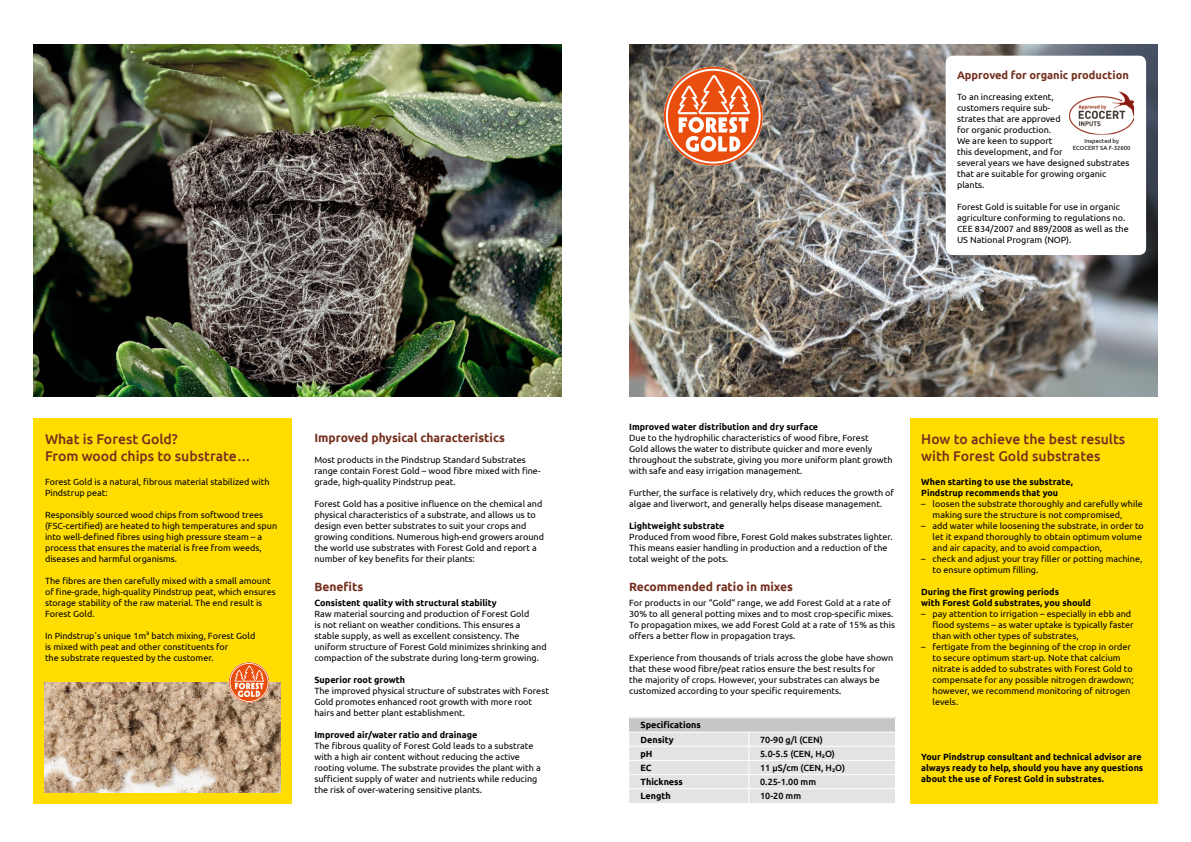
<style>
.page{position:relative;width:1191px;height:842px;background:#fff}
.page>*{position:absolute;margin:0;border:0;box-sizing:border-box;transform-origin:0 0}
.t1{font:500 14px/17px "Ubuntu";color:#742f1e}
.t2{font:700 12px "Ubuntu";color:#742f1e}
.t3{font:700 11px "Ubuntu";color:#742f1e}
.t4{font:9px/11px "Ubuntu";color:#000}
.t5{font:700 9px/11px "Ubuntu";color:#000}
.t6{font:500 9px "Ubuntu";color:#000}
.t7{font:6px/7px "Ubuntu";color:#000;text-align:center}
</style>
<div class="page">
<img style="left:34px;top:45px;width:528px;height:352px">
<svg style="left:629px;top:718px;width:267px;height:85px"></svg>
<img style="left:629px;top:45px;width:528px;height:352px">
<div style="left:945px;top:56px;width:201px;height:199px;background:#fff;border-radius:7px"></div>
<img style="left:1069px;top:92px;width:65px;height:43px">
<div style="left:34px;top:419px;width:258px;height:385px;background:#fd0"></div>
<div style="left:910px;top:419px;width:247px;height:385px;background:#fd0"></div>
<svg style="left:664px;top:67px;width:99px;height:99px"></svg>
<div style="left:704px;top:140px;width:8px;height:8px;background:#e94e0f;border-radius:50%"></div>
<img style="left:45px;top:682px;width:236px;height:110px">
<svg style="left:229px;top:662px;width:40px;height:41px"></svg>
<h1 class="t1" style="left:45px;top:430px;width:207px">What is Forest Gold?<br>From wood chips to substrate…</h1>
<p class="t4" style="left:45px;top:476px;width:226px">Forest Gold is a natural, fibrous material stabilized with<br>Pindstrup peat:</p>
<p class="t4" style="left:45px;top:509px;width:234px">Responsibly sourced wood chips from softwood trees (FSC-certified) are heated to high temperatures and spun into well-defined fibres using high pressure steam – a process that ensures the material is free from weeds, diseases and harmful organisms.</p>
<p class="t4" style="left:45px;top:575px;width:232px">The fibres are then carefully mixed with a small amount of fine-grade, high-quality Pindstrup peat, which ensures storage stability of the raw material. The end result is Forest Gold.</p>
<p class="t4" style="left:45px;top:630px;width:212px">In Pindstrupʼs unique 1m3 batch mixing, Forest Gold is mixed with peat and other constituents for<br>the substrate requested by the customer.</p>
<h2 class="t2" style="left:314px;top:431px;width:192px">Improved physical characteristics</h2>
<p class="t4" style="left:314px;top:454px;width:228px">Most products in the Pindstrup Standard Substrates range contain Forest Gold – wood fibre mixed with fine&shy;grade, high-quality Pindstrup peat.</p>
<p class="t4" style="left:314px;top:498px;width:231px">Forest Gold has a positive influence on the chemical and physical characteristics of a substrate, and allows us to design even better substrates to suit your crops and growing conditions. Numerous high-end growers around the world use substrates with Forest Gold and report a number of key benefits for their plants:</p>
<h2 class="t2" style="left:314px;top:579px;width:50px">Benefits</h2>
<p class="t5" style="left:314px;top:597px;width:184px">Consistent quality with structural stability</p>
<p class="t4" style="left:314px;top:608px;width:234px">Raw material sourcing and production of Forest Gold<br>is not reliant on weather conditions. This ensures a stable supply, as well as excellent consistency. The uniform structure of Forest Gold minimizes shrinking and compaction of the substrate during long-term growing.</p>
<p class="t5" style="left:314px;top:674px;width:92px">Superior root growth</p>
<p class="t4" style="left:314px;top:685px;width:236px">The improved physical structure of substrates with Forest<br>Gold promotes enhanced root growth with more root hairs and better plant establishment.</p>
<p class="t5" style="left:314px;top:729px;width:164px">Improved air/water ratio and drainage</p>
<p class="t4" style="left:314px;top:740px;width:228px">The fibrous quality of Forest Gold leads to a substrate with a high air content without reducing the active rooting volume. The substrate provides the plant with a sufficient supply of water and nutrients while reducing the risk of over-watering sensitive plants.</p>
<p class="t3" style="left:957px;top:68px;width:173px">Approved for organic production</p>
<p class="t4" style="left:957px;top:91px;width:174px">To an increasing extent,<br>customers require sub-<br>strates that are approved<br>for organic production.<br>We are keen to support<br>this development, and for<br>several years we have designed substrates that are suitable for growing organic plants.</p>
<p class="t4" style="left:957px;top:201px;width:173px">Forest Gold is suitable for use in organic agriculture conforming to regulations no.<br>CEE 834/2007 and 889/2008 as well as the US National Program (NOP).</p>
<p class="t7" style="left:1073px;top:137px;width:59px">Inspected by<br>ECOCERT SA F-32600</p>
<p class="t5" style="left:629px;top:421px;width:190px">Improved water distribution and dry surface</p>
<p class="t4" style="left:629px;top:432px;width:265px">Due to the hydrophilic characteristics of wood fibre, Forest<br>Gold allows the water to distribute quicker and more evenly throughout the substrate, giving you more uniform plant growth with safe and easy irrigation management.</p>
<p class="t4" style="left:629px;top:487px;width:266px">Further, the surface is relatively dry, which reduces the growth of algae and liverwort, and generally helps disease management.</p>
<p class="t5" style="left:629px;top:520px;width:97px">Lightweight substrate</p>
<p class="t4" style="left:629px;top:531px;width:265px">Produced from wood fibre, Forest Gold makes substrates lighter.<br>This means easier handling in production and a reduction of the total weight of the pots.</p>
<h2 class="t2" style="left:629px;top:579px;width:165px">Recommended ratio in mixes</h2>
<p class="t4" style="left:629px;top:597px;width:267px">For products in our “Gold“ range, we add Forest Gold at a rate of 30% to all general potting mixes and to most crop-specific mixes.<br>To propagation mixes, we add Forest Gold at a rate of 15% as this offers a better flow in propagation trays.</p>
<p class="t4" style="left:629px;top:652px;width:266px">Experience from thousands of trials across the globe have shown that these wood fibre/peat ratios ensure the best results for<br>the majority of crops. However, your substrates can always be customized according to your specific requirements.</p>
<p class="t5" style="left:640px;top:718px;width:62px;line-height:14.2px">Specifications<br>Density</p>
<p class="t6" style="left:760px;top:734px;width:64px">70-90 g/l (CEN)</p>
<p class="t5" style="left:640px;top:748px;width:14px">pH</p>
<p class="t6" style="left:760px;top:748px;width:76px">5.0-5.5 (CEN, H2O)</p>
<p class="t5" style="left:640px;top:762px;width:13px">EC</p>
<p class="t6" style="left:760px;top:762px;width:86px">11 µS/cm (CEN, H2O)</p>
<p class="t5" style="left:640px;top:776px;width:44px">Thickness</p>
<p class="t6" style="left:760px;top:776px;width:57px">0.25-1.00 mm</p>
<p class="t5" style="left:640px;top:790px;width:32px">Length</p>
<p class="t6" style="left:760px;top:790px;width:42px">10-20 mm</p>
<h1 class="t1" style="left:921px;top:430px;width:206px">How to achieve the best results with Forest Gold substrates</h1>
<p class="t5" style="left:921px;top:476px;width:153px">When starting to use the substrate,<br>Pindstrup recommends that you</p>
<p class="t4" style="left:932px;top:498px;width:212px;text-indent:-11px">– loosen the substrate thoroughly and carefully while making sure the structure is not compromised,</p>
<p class="t4" style="left:932px;top:520px;width:213px;text-indent:-11px">– add water while loosening the substrate, in order to let it expand thoroughly to obtain optimum volume and air capacity, and to avoid compaction,</p>
<p class="t4" style="left:932px;top:553px;width:211px;text-indent:-11px">– check and adjust your tray filler or potting machine, to ensure optimum filling.</p>
<p class="t5" style="left:921px;top:586px;width:171px">During the first growing periods<br>with Forest Gold substrates, you should</p>
<p class="t4" style="left:932px;top:608px;width:202px;text-indent:-11px">– pay attention to irrigation – especially in ebb and flood systems – as water uptake is typically faster than with other types of substrates,</p>
<p class="t4" style="left:932px;top:641px;width:202px;text-indent:-11px">– fertigate from the beginning of the crop in order to secure optimum start-up. Note that calcium nitrate is added to substrates with Forest Gold to compensate for any possible nitrogen drawdown; however, we recommend monitoring of nitrogen levels.</p>
<p class="t5" style="left:921px;top:751px;width:223px">Your Pindstrup consultant and technical advisor are always ready to help, should you have any questions about the use of Forest Gold in substrates.</p>
</div>
